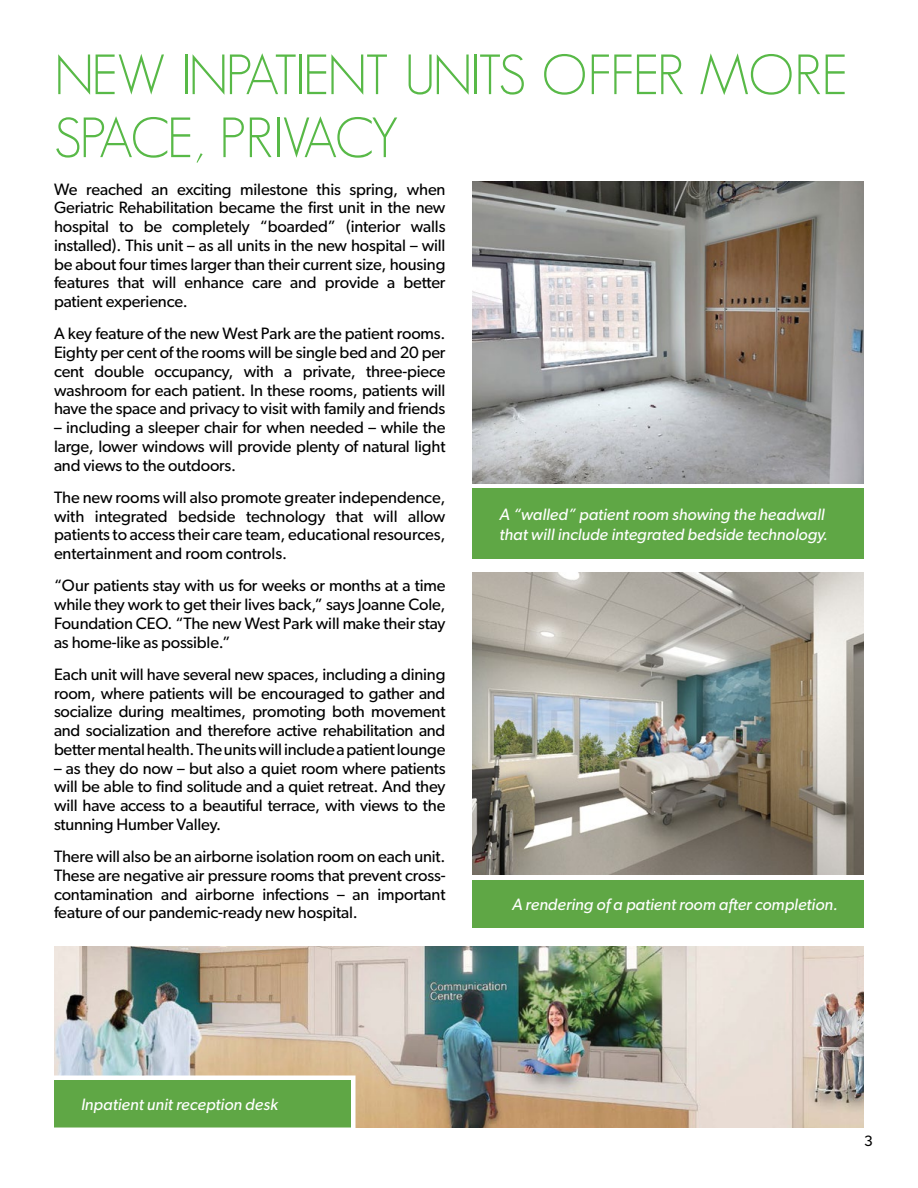
<style>
.page{position:relative;width:918px;height:1188px;background:#fff}
.page>*{position:absolute;margin:0;border:0;box-sizing:border-box;transform-origin:0 0}
.large_header{font:300 55.5px/63px "Geosans";letter-spacing:-.04em;color:#58b947}
.body_copy{font:16.5px/18.8px "Gibson";letter-spacing:-.01em;color:#000;text-align:justify}
.qreen_quote{font:italic 16.5px/19.8px "Gibson";color:#fff}
.t1{font:15px "Gibson";color:#000}
</style>
<div class="page">
<img style="left:54px;top:946px;width:810px;height:182px">
<svg style="left:54px;top:1073px;width:304px;height:55px;background:#74b15c"></svg>
<img style="left:472px;top:181px;width:392px;height:302px">
<div style="left:472px;top:488px;width:392px;height:71px;background:#5fa745"></div>
<img style="left:472px;top:573px;width:392px;height:302px">
<div style="left:472px;top:880px;width:392px;height:48px;background:#5fa745"></div>
<p class="large_header" style="left:54px;top:43px;width:795px">NEW INPATIENT UNITS OFFER MORE<br>SPACE, PRIVACY</p>
<p class="body_copy" style="left:54px;top:179px;width:393px">We reached an exciting milestone this spring, when Geriatric Rehabilitation became the first unit in the new hospital to be completely “boarded” (interior walls installed). This unit – as all units in the new hospital – will be about four times larger than their current size, housing features that will enhance care and provide a better patient experience.</p>
<p class="body_copy" style="left:54px;top:324px;width:393px">A key feature of the new West Park are the patient rooms.<br>Eighty per cent of the rooms will be single bed and 20 per cent double occupancy, with a private, three-piece washroom for each patient. In these rooms, patients will have the space and privacy to visit with family and friends</p>
<p class="body_copy" style="left:54px;top:418px;width:393px">– including a sleeper chair for when needed – while the large, lower windows will provide plenty of natural light and views to the outdoors.</p>
<p class="body_copy" style="left:54px;top:488px;width:393px">The new rooms will also promote greater independence, with integrated bedside technology that will allow patients to access their care team, educational resources, entertainment and room controls.</p>
<p class="body_copy" style="left:54px;top:576px;width:393px">“Our patients stay with us for weeks or months at a time while they work to get their lives back,” says Joanne Cole, Foundation CEO. “The new West Park will make their stay as home-like as possible.”</p>
<p class="body_copy" style="left:54px;top:665px;width:393px">Each unit will have several new spaces, including a dining room, where patients will be encouraged to gather and socialize during mealtimes, promoting both movement and socialization and therefore active rehabilitation and better mental health. The units will include a patient lounge</p>
<p class="body_copy" style="left:54px;top:758px;width:393px">– as they do now – but also a quiet room where patients will be able to find solitude and a quiet retreat. And they will have access to a beautiful terrace, with views to the stunning Humber Valley.</p>
<p class="body_copy" style="left:54px;top:847px;width:393px">There will also be an airborne isolation room on each unit.<br>These are negative air pressure rooms that prevent cross&shy;contamination and airborne infections – an important feature of our pandemic-ready new hospital.</p>
<p class="qreen_quote" style="left:500px;top:504px;width:330px">A “walled” patient room showing the headwall that will include integrated bedside technology.</p>
<p class="qreen_quote" style="left:512px;top:895px;width:327px">A rendering of a patient room after completion.</p>
<p class="qreen_quote" style="left:81px;top:1095px;width:198px">Inpatient unit reception desk</p>
<p class="t1" style="left:864px;top:1132px;width:10px">3</p>
</div>
